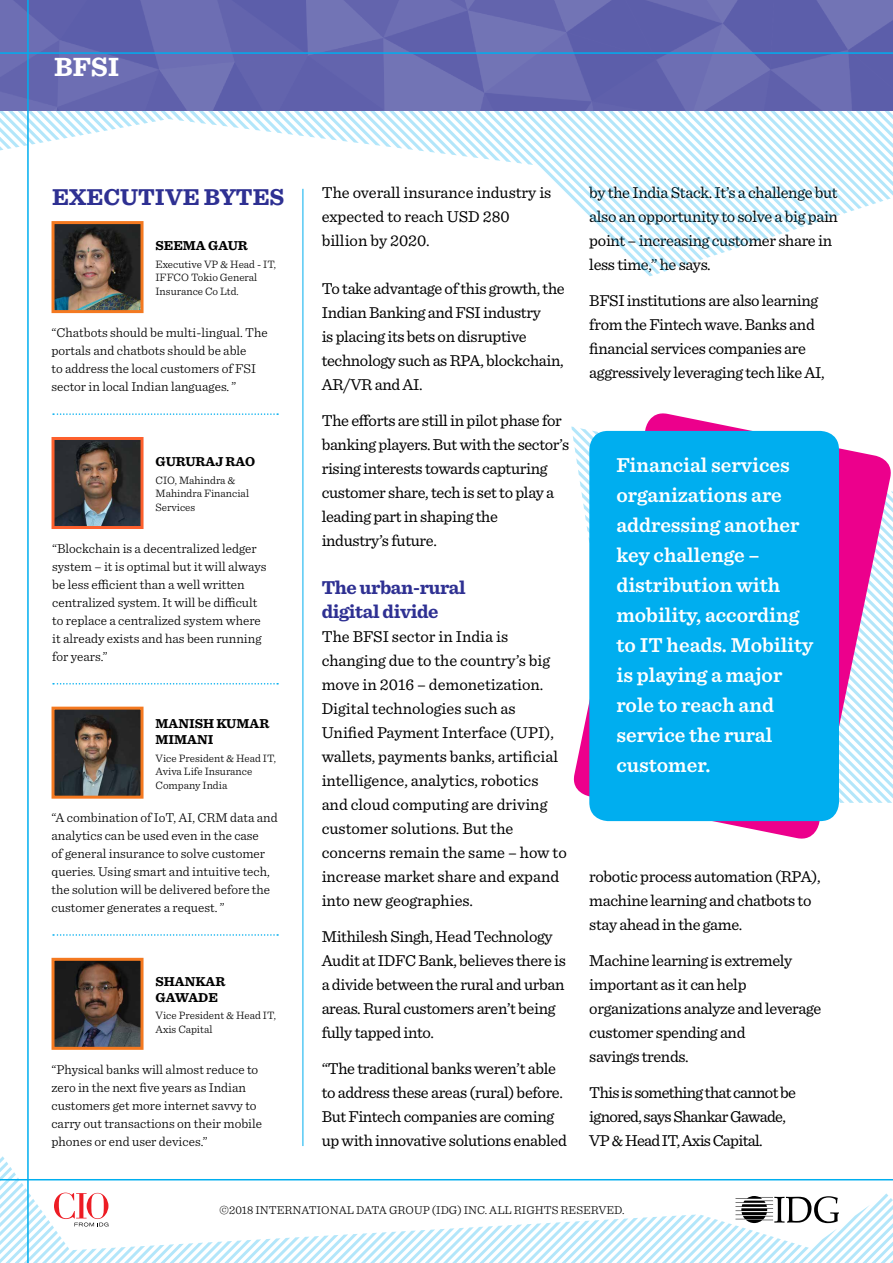
<style>
.page{position:relative;width:893px;height:1263px;background:#fff}
.page>*{position:absolute;margin:0;border:0;box-sizing:border-box;transform-origin:0 0}
.t1{font:700 27.6px "Sentinel";color:#fff}
.t2{font:700 24px "Sentinel";color:#2e3092}
.t3{font:600 21px/30px "Sentinel";color:#fff}
.t4{font:700 19.5px/24px "Sentinel";letter-spacing:-.02em;color:#2e3092}
.t5{font:16.5px/24px "Sentinel";letter-spacing:-.02em;color:#000}
.t6{font:16.5px/24px "Sentinel";color:#000}
.t7{font:16.5px/24px "Sentinel";letter-spacing:-.04em;color:#000}
.t8{font:300 13.5px/18px "Sentinel";color:#000}
.t9{font:700 13.5px/16.2px "Sentinel";color:#000}
.t10{font:300 12px "Sentinel";color:#000}
.t11{font:300 11.25px/13.5px "Sentinel";color:#000}
</style>
<div class="page">
<svg style="left:571px;top:413px;width:322px;height:426px"></svg>
<div style="left:589px;top:431px;width:250px;height:390px;background:#00aeef;border-radius:19px"></div>
<svg style="left:0;top:111px;width:893px;height:165px"></svg>
<img style="left:0;top:0;width:893px;height:111px">
<img style="left:56px;top:962px;width:84px;height:84px">
<div style="left:52px;top:958px;width:92px;height:92px;border:3px solid #f47920"></div>
<img style="left:56px;top:441px;width:84px;height:84px">
<div style="left:52px;top:437px;width:92px;height:92px;border:3px solid #fd602d"></div>
<svg style="left:53px;top:413px;width:225px;height:2px"></svg>
<svg style="left:53px;top:683px;width:225px;height:1px"></svg>
<svg style="left:53px;top:934px;width:225px;height:2px"></svg>
<hr style="left:27px;top:0;width:2px;height:1263px;background:#00aeef">
<hr style="left:303px;top:189px;width:1px;height:957px;background:#00aeef">
<hr style="left:0;top:52px;width:893px;height:2px;background:#00aeef">
<svg style="left:0;top:1156px;width:893px;height:107px"></svg>
<img style="left:56px;top:711px;width:84px;height:84px">
<div style="left:52px;top:707px;width:92px;height:92px;border:3px solid #f47920"></div>
<img style="left:56px;top:225px;width:84px;height:84px">
<div style="left:52px;top:221px;width:92px;height:92px;border:3px solid #f47920"></div>
<h1 class="t1" style="left:54px;top:45px;width:67px">BFSI</h1>
<h2 class="t2" style="left:52px;top:178px;width:102px">EXE CUTIVE</h2>
<h2 class="t2" style="left:204px;top:178px;width:49px">BYTES</h2>
<p class="t9" style="left:156px;top:237px;width:20px">SEEM</p>
<p class="t9" style="left:196px;top:237px;width:53px">A GAUR</p>
<p class="t11" style="left:156px;top:257px;width:122px">Executive VP &amp; Head - IT,<br>IFFCO Tokio General<br>Insurance Co Ltd.</p>
<p class="t8" style="left:52px;top:323px;width:218px">“Chatbots should be multi-lingual. The portals and chatbots should be able<br>to address the local customers of FSI sector in local Indian languages. ”</p>
<p class="t9" style="left:156px;top:453px;width:101px">GURURAJ RAO</p>
<p class="t11" style="left:156px;top:472px;width:95px">CIO, Mahindra &amp;<br>Mahindra Financial<br>Services</p>
<p class="t8" style="left:52px;top:538px;width:216px">“Blockchain is a decentralized ledger system – it is optimal but it will always be less efficient than a well written centralized system. It will be difficult to replace a centralized system where it already exists and has been running for years.”</p>
<p class="t9" style="left:156px;top:714px;width:115px">MANISH KUMAR<br>MIMANI</p>
<p class="t11" style="left:156px;top:750px;width:122px">Vice President &amp; Head IT,<br>Aviva Life Insurance<br>Company India</p>
<p class="t8" style="left:52px;top:808px;width:228px">“A combination of IoT, AI, CRM data and analytics can be used even in the case<br>of general insurance to solve customer queries. Using smart and intuitive tech, the solution will be delivered before the customer generates a request. ”</p>
<p class="t9" style="left:156px;top:972px;width:71px">SHANKAR<br>GAWADE</p>
<p class="t11" style="left:156px;top:1008px;width:122px">Vice President &amp; Head IT,<br>Axis Capital</p>
<p class="t8" style="left:52px;top:1059px;width:212px">“Physical banks will almost reduce to zero in the next five years as Indian customers get more internet savvy to carry out transactions on their mobile phones or end user devices.”</p>
<p class="t6" style="left:322px;top:179px;width:231px">The overall insurance industry is expected to reach USD 280 billion by 2020.</p>
<p class="t5" style="left:322px;top:275px;width:245px">To take advantage of this growth, the<br>Indian Banking and FSI industry<br>is placing its bets on disruptive technology such as RPA, blockchain,<br>AR/VR and AI.</p>
<p class="t5" style="left:322px;top:408px;width:249px">The efforts are still in pilot phase for banking players. But with the sector’s rising interests towards capturing customer share, tech is set to play a leading part in shaping the industry’s future.</p>
<p class="t4" style="left:322px;top:575px;width:146px">THE URBAN-RURAL<br>DIGITAL DIVIDE</p>
<p class="t6" style="left:322px;top:623px;width:247px">The BFSI sector in India is changing due to the country’s big move in 2016 – demonetization.<br>Digital technologies such as<br>Unified Payment Interface (UPI), wallets, payments banks, artificial intelligence, analytics, robotics and cloud computing are driving customer solutions. But the concerns remain the same – how to increase market share and expand into new geographies.</p>
<p class="t5" style="left:322px;top:924px;width:246px">Mithilesh Singh, Head Technology<br>Audit at IDFC Bank, believes there is a divide between the rural and urban areas. Rural customers aren’t being fully tapped into.</p>
<p class="t5" style="left:322px;top:1056px;width:247px">“The traditional banks weren’t able to address these areas (rural) before.<br>But Fintech companies are coming up with innovative solutions enabled</p>
<p class="t5" style="left:589px;top:180px;width:250px">by the India Stack. It’s a challenge but also an opportunity to solve a big pain point – increasing customer share in less time,” he says.</p>
<p class="t5" style="left:589px;top:288px;width:237px">BFSI institutions are also learning from the Fintech wave. Banks and financial services companies are aggressively leveraging tech like AI,</p>
<p class="t3" style="left:616px;top:449px;width:198px">Financial services organizations are addressing another key challenge – distribution with mobility, according to IT heads. Mobility is playing a major role to reach and service the rural customer.</p>
<p class="t5" style="left:589px;top:863px;width:233px">robotic process automation (RPA), machine learning and chatbots to stay ahead in the game.</p>
<p class="t5" style="left:589px;top:947px;width:233px">Machine learning is extremely important as it can help organizations analyze and leverage customer spending and<br>savings trends.</p>
<p class="t7" style="left:589px;top:1080px;width:208px">This is something that cannot be ignored, says Shankar Gawade,<br>VP &amp; Head IT, Axis Capital.</p>
<p class="t10" style="left:220px;top:1201px;width:406px">©2018 International Data Group (IDG) Inc. All rights reserved.</p>
</div>
